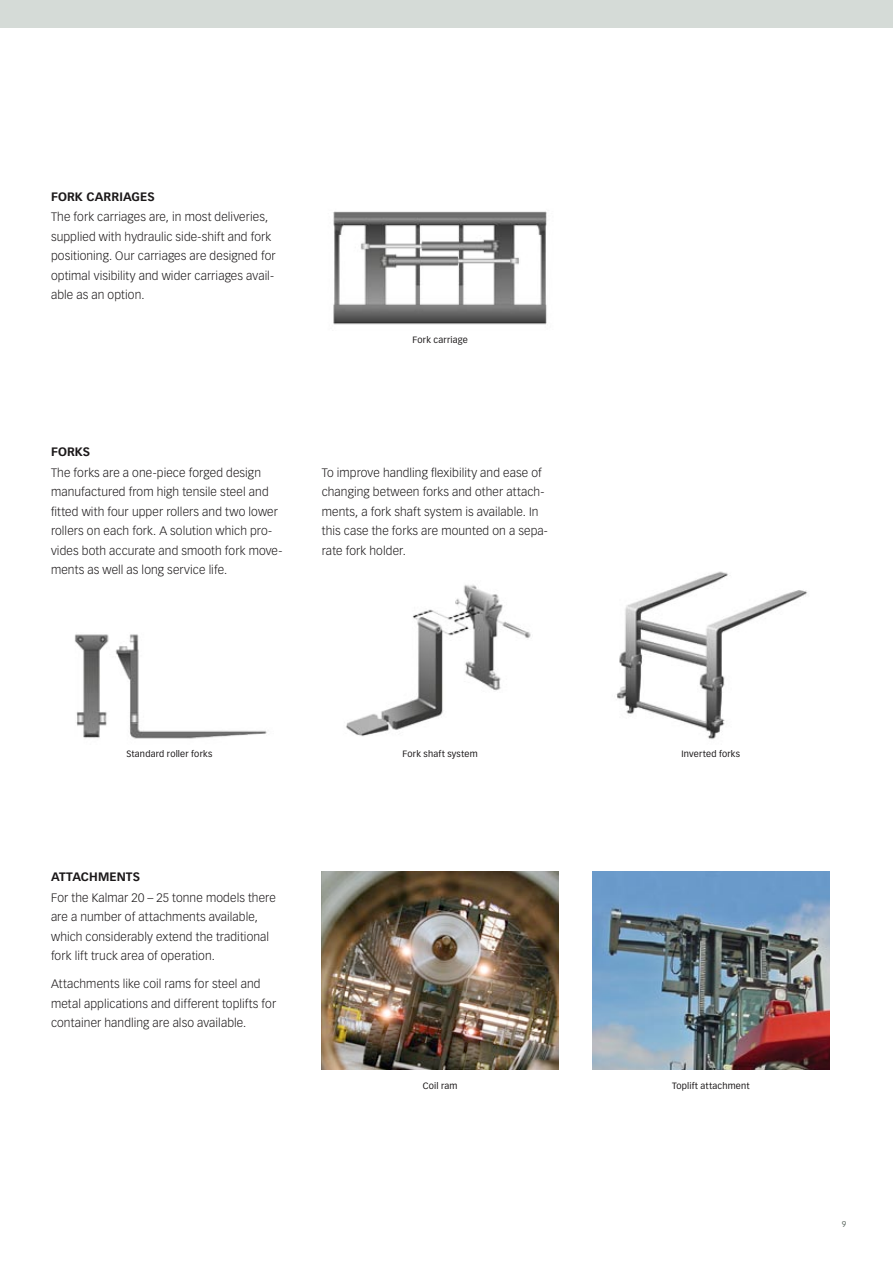
<style>
.page{position:relative;width:893px;height:1263px;background:#fff}
.page>*{position:absolute;margin:0;border:0;box-sizing:border-box;transform-origin:0 0}
.t1{font:300 12px/19.5px "Vectora LH";letter-spacing:.01em;color:#1b1819}
.t2{font:700 12px "Vectora LH";letter-spacing:.01em;color:#1b1819}
.t3{font:9px "Vectora LH";letter-spacing:.02em;color:#1b1819}
.t4{font:8.25px "Vectora LH";color:#626d66}
</style>
<div class="page">
<div style="left:0;top:0;width:893px;height:28px;background:#d5dbd7"></div>
<img style="left:322px;top:872px;width:236px;height:197px">
<img style="left:592px;top:872px;width:237px;height:197px">
<img style="left:333px;top:211px;width:214px;height:114px">
<img style="left:74px;top:571px;width:734px;height:168px">
<p class="t2" style="left:51px;top:189px;width:105px">FORK CARRIAGES</p>
<p class="t1" style="left:51px;top:208px;width:226px">The fork carriages are, in most deliveries, supplied with hydraulic side-shift and fork positioning. Our carriages are designed for optimal visibility and wider carriages avail&shy;able as an option.</p>
<p class="t3" style="left:412px;top:334px;width:57px">Fork carriage</p>
<p class="t2" style="left:51px;top:444px;width:41px">FORKS</p>
<p class="t1" style="left:51px;top:463px;width:233px">The forks are a one-piece forged design manufactured from high tensile steel and fitted with four upper rollers and two lower rollers on each fork. A solution which pro&shy;vides both accurate and smooth fork move&shy;ments as well as long service life.</p>
<p class="t1" style="left:322px;top:463px;width:228px">To improve handling flexibility and ease of changing between forks and other attach&shy;ments, a fork shaft system is available. In this case the forks are mounted on a sepa&shy;rate fork holder.</p>
<p class="t3" style="left:126px;top:748px;width:87px">Standard roller forks</p>
<p class="t3" style="left:402px;top:748px;width:77px">Fork shaft system</p>
<p class="t3" style="left:682px;top:748px;width:60px">Inverted forks</p>
<p class="t2" style="left:51px;top:870px;width:91px">ATTACHMENTS</p>
<p class="t1" style="left:51px;top:888px;width:226px">For the Kalmar 20 – 25 tonne models there are a number of attachments available, which considerably extend the traditional fork lift truck area of operation.</p>
<p class="t1" style="left:51px;top:974px;width:227px">Attachments like coil rams for steel and metal applications and different toplifts for container handling are also available.</p>
<p class="t3" style="left:423px;top:1080px;width:36px">Coil ram</p>
<p class="t3" style="left:672px;top:1080px;width:79px">Toplift attachment</p>
<p class="t4" style="left:842px;top:1219px;width:6px">9</p>
</div>
